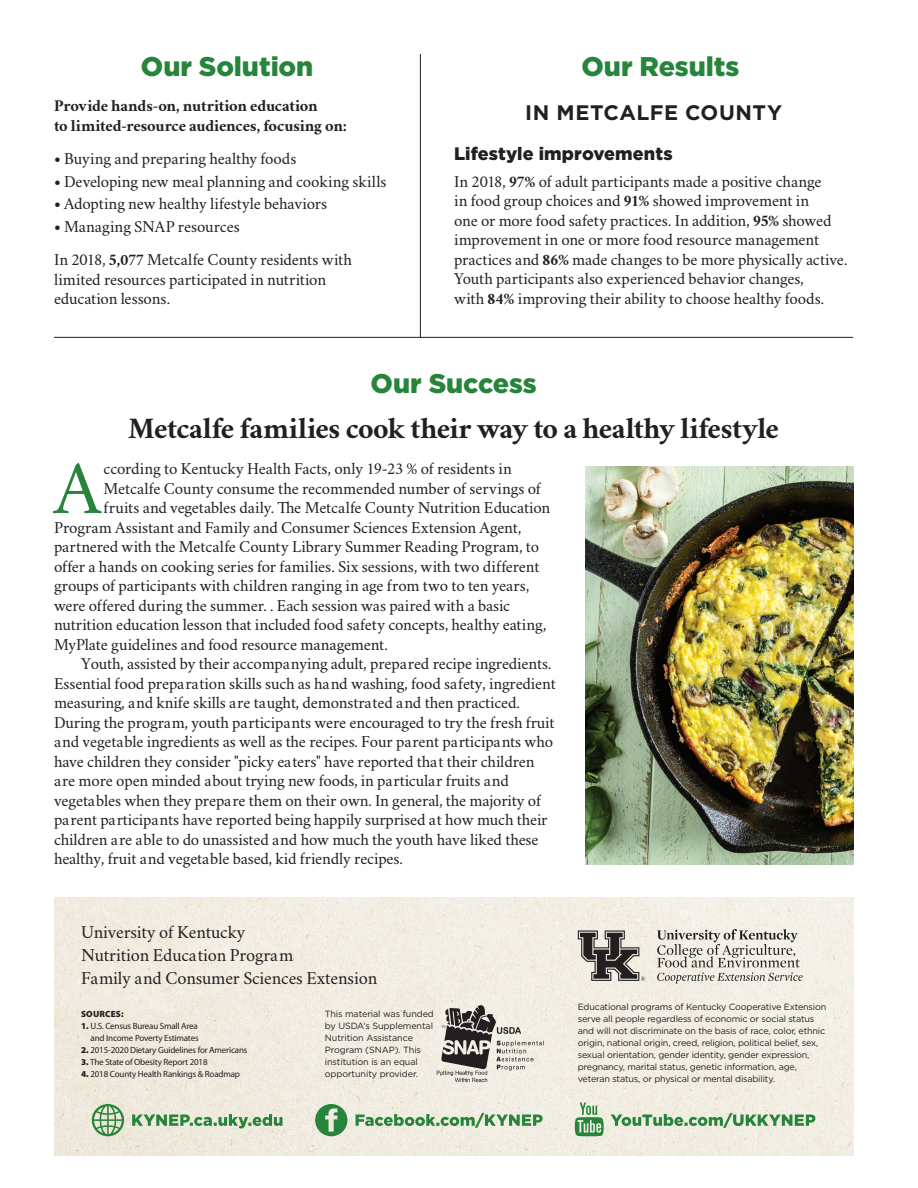
<style>
.page{position:relative;width:918px;height:1188px;background:#fff}
.page>*{position:absolute;margin:0;border:0;box-sizing:border-box;transform-origin:0 0}
.Body{font:75.45px "Crimson";color:#26853b}
.Headline{font:700 30px "Crimson";letter-spacing:-.015em;color:#231f20}
.Section_Heading{font:900 27px "Gotham";color:#26853b}
.Body_Front{font:700 21px "Gotham";letter-spacing:.02em;color:#231f20}
.Body-2{font:18px "Crimson";letter-spacing:-.01em;color:#231f20}
.Subhead{font:900 18px "Gotham";letter-spacing:.005em;color:#231f20}
.Body-3{font:16.5px/19.5px "Crimson";letter-spacing:-.01em;color:#231f20}
.Body_Front-2{font:16.5px/19.5px "Crimson";letter-spacing:-.01em;color:#231f20}
.Body_Front-3{font:700 16.5px/19.5px "Crimson";letter-spacing:-.01em;color:#231f20}
.t1{font:9px/12px "Gotham";letter-spacing:-.02em;color:#231f20}
.Sources{font:9px/12px "Myriad Pro";letter-spacing:-.02em;color:#231f20;text-align:right}
.Sources-2{font:900 9px "Myriad Pro";letter-spacing:.02em;color:#231f20}
.s1{font-weight:700}
.s2{font-weight:900}
</style>
<div class="page">
<img style="left:54px;top:897px;width:799px;height:259px">
<hr style="left:420px;top:54px;width:1px;height:283px;background:#231f20">
<hr style="left:54px;top:337px;width:799px;height:1px;background:#231f20">
<svg style="left:578px;top:931px;width:67px;height:50px;background:#8c8883"></svg>
<svg style="left:657px;top:929px;width:146px;height:54px;background:#cdc9c1"></svg>
<svg style="left:437px;top:1005px;width:107px;height:77px;background:#b7b3ac"></svg>
<svg style="left:315px;top:1104px;width:32px;height:32px"></svg>
<svg style="left:356px;top:1113px;width:187px;height:15px;background:#a1c4a0"></svg>
<svg style="left:92px;top:1104px;width:32px;height:32px"></svg>
<svg style="left:132px;top:1114px;width:150px;height:14px;background:#9bbf99"></svg>
<svg style="left:611px;top:1113px;width:204px;height:15px;background:#a2c4a0"></svg>
<svg style="left:575px;top:1103px;width:29px;height:33px"></svg>
<img style="left:585px;top:466px;width:268px;height:398px">
<p class="Section_Heading" style="left:141px;top:47px;width:174px">Our Solution</p>
<p class="Section_Heading" style="left:581px;top:47px;width:159px">Our Results</p>
<p class="Body_Front-3" style="left:54px;top:96px;width:295px">Provide hands-on, nutrition education<br>to limited-resource audiences, focusing on:</p>
<p class="Body_Front-2" style="left:54px;top:148px;width:244px"><span class="s1">•</span> Buying and preparing healthy foods</p>
<p class="Body_Front-2" style="left:54px;top:170px;width:334px"><span class="s1">•</span> Developing new meal planning and cooking skills</p>
<p class="Body_Front-2" style="left:54px;top:193px;width:275px"><span class="s1">•</span> Adopting new healthy lifestyle behaviors</p>
<p class="Body_Front-2" style="left:54px;top:216px;width:187px"><span class="s1">•</span> Managing SNAP resources</p>
<p class="Body_Front-2" style="left:54px;top:249px;width:300px">In 2018, <span class="s1">5,077</span> Metcalfe County residents with limited resources participated in nutrition education lessons.</p>
<p class="Body_Front" style="left:525px;top:99px;width:258px">IN METCALFE COUNTY</p>
<p class="Subhead" style="left:454px;top:142px;width:220px">Lifestyle improvements</p>
<p class="Body_Front-2" style="left:454px;top:170px;width:395px">In 2018, <span class="s1">97%</span> of adult participants made a positive change<br>in food group choices and <span class="s1">91%</span> showed improvement in<br>one or more food safety practices. In addition, <span class="s1">95%</span> showed improvement in one or more food resource management practices and <span class="s1">86%</span> made changes to be more physically active.<br>Youth participants also experienced behavior changes,<br>with <span class="s1">84%</span> improving their ability to choose healthy foods.</p>
<p class="Section_Heading" style="left:371px;top:364px;width:167px">Our Success</p>
<p class="Headline" style="left:128px;top:406px;width:652px">Metcalfe families cook their way to a healthy lifestyle</p>
<p class="Body" style="left:54px;top:437px;width:49px">A</p>
<p class="Body-3" style="left:104px;top:458px;width:410px">ccording to Kentucky Health Facts, only 19-23 % of residents in</p>
<p class="Body-3" style="left:104px;top:477px;width:439px">Metcalfe County consume the recommended number of servings of</p>
<p class="Body-3" style="left:104px;top:497px;width:448px">fruits and vegetables daily. The Metcalfe County Nutrition Education</p>
<p class="Body-3" style="left:54px;top:516px;width:469px">Program Assistant and Family and Consumer Sciences Extension Agent,</p>
<p class="Body-3" style="left:54px;top:536px;width:487px">partnered with the Metcalfe County Library Summer Reading Program, to</p>
<p class="Body-3" style="left:54px;top:555px;width:487px">offer a hands on cooking series for families. Six sessions, with two different</p>
<p class="Body-3" style="left:54px;top:575px;width:477px">groups of participants with children ranging in age from two to ten years,</p>
<p class="Body-3" style="left:54px;top:594px;width:458px">were offered during the summer. . Each session was paired with a basic</p>
<p class="Body-3" style="left:54px;top:614px;width:494px">nutrition education lesson that included food safety concepts, healthy eating,</p>
<p class="Body-3" style="left:54px;top:633px;width:335px">MyPlate guidelines and food resource management.</p>
<p class="Body-3" style="left:54px;top:653px;width:503px;text-indent:27px">Youth, assisted by their accompanying adult, prepared recipe ingredients.<br>Essential food preparation skills such as hand washing, food safety, ingredient measuring, and knife skills are taught, demonstrated and then practiced.<br>During the program, youth participants were encouraged to try the fresh fruit and vegetable ingredients as well as the recipes. Four parent participants who have children they consider "picky eaters" have reported that their children are more open minded about trying new foods, in particular fruits and vegetables when they prepare them on their own. In general, the majority of parent participants have reported being happily surprised at how much their children are able to do unassisted and how much the youth have liked these healthy, fruit and vegetable based, kid friendly recipes.</p>
<p class="Body-2" style="left:81px;top:920px;width:166px">University of Kentucky</p>
<p class="Body-2" style="left:81px;top:943px;width:214px">Nutrition Education Program</p>
<p class="Body-2" style="left:81px;top:966px;width:298px">Family and Consumer Sciences Extension</p>
<p class="Sources-2" style="left:81px;top:1009px;width:44px">SOURCES:</p>
<p class="Sources" style="left:81px;top:1020px;width:119px"><span class="s2">1.</span> U.S. Census Bureau Small Area and Income Poverty Estimates</p>
<p class="Sources" style="left:81px;top:1044px;width:168px"><span class="s2">2.</span> 2015-2020 Dietary Guidelines for Americans</p>
<p class="Sources" style="left:81px;top:1056px;width:128px"><span class="s2">3.</span> The State of Obesity Report 2018</p>
<p class="Sources" style="left:81px;top:1068px;width:161px"><span class="s2">4.</span> 2018 County Health Rankings &amp; Roadmap</p>
<p class="t1" style="left:325px;top:1008px;width:111px">This material was funded by USDA’s Supplemental<br>Nutrition Assistance<br>Program (SNAP). This institution is an equal opportunity provider.</p>
<p class="t1" style="left:578px;top:1001px;width:250px">Educational programs of Kentucky Cooperative Extension serve all people regardless of economic or social status and will not discriminate on the basis of race, color, ethnic origin, national origin, creed, religion, political belief, sex, sexual orientation, gender identity, gender expression, pregnancy, marital status, genetic information, age, veteran status, or physical or mental disability.</p>
</div>
